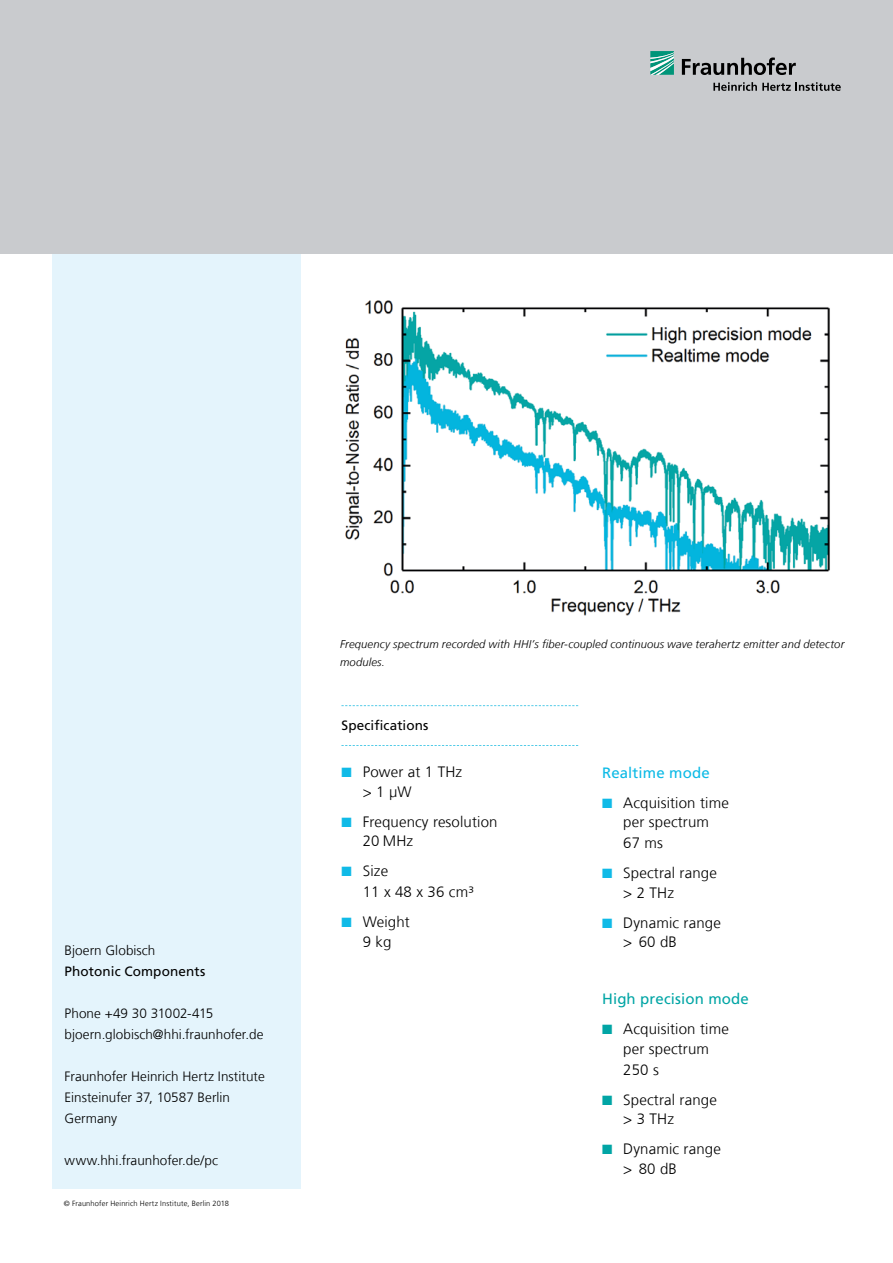
<style>
.page{position:relative;width:893px;height:1263px;background:#fff}
.page>*{position:absolute;margin:0;border:0;box-sizing:border-box;transform-origin:0 0}
.t1{font:300 15px/30px "Frutiger LT Com";letter-spacing:.01em;color:#000}
.t2{font:15px "Frutiger LT Com";letter-spacing:.01em;color:#01a5a5}
.t3{font:15px "Frutiger LT Com";letter-spacing:.01em;color:#0cbae6}
.t4{font:300 13.5px/21px "Frutiger LT Com";color:#000}
.t5{font:13.5px "Frutiger LT Com";letter-spacing:.01em;color:#000}
.t6{font:13.5px "Zapf Dingbats ITC";color:#10bae7}
.t7{font:13.5px "Zapf Dingbats ITC";color:#01a5a5}
.t8{font:italic 300 11.25px/18px "Frutiger LT Com";letter-spacing:.01em;color:#000}
.t9{font:300 7.5px "Frutiger LT Com";letter-spacing:.02em;color:#000}
</style>
<div class="page">
<div style="left:52px;top:0;width:249px;height:1188px;background:#e4f4fc"></div>
<div style="left:0;top:0;width:893px;height:254px;background:#c9cbce"></div>
<img style="left:345px;top:300px;width:485px;height:316px">
<svg style="left:341px;top:705px;width:237px;height:1px"></svg>
<svg style="left:341px;top:745px;width:237px;height:1px"></svg>
<svg style="left:650px;top:51px;width:24px;height:24px"></svg>
<svg style="left:682px;top:57px;width:114px;height:18px"></svg>
<svg style="left:713px;top:82px;width:128px;height:9px"></svg>
<p class="t4" style="left:65px;top:940px;width:92px">Bjoern Globisch</p>
<p class="t5" style="left:65px;top:963px;width:142px">Photonic Components</p>
<p class="t4" style="left:65px;top:1003px;width:200px">Phone +49 30 31002-415 bjoern.globisch@hhi.fraunhofer.de</p>
<p class="t4" style="left:65px;top:1066px;width:202px">Fraunhofer Heinrich Hertz Institute<br>Einsteinufer 37, 10587 Berlin<br>Germany</p>
<p class="t4" style="left:65px;top:1150px;width:155px">www.hhi.fraunhofer.de/pc</p>
<p class="t9" style="left:64px;top:1199px;width:167px">© Fraunhofer Heinrich Hertz Institute, Berlin 2018</p>
<p class="t8" style="left:340px;top:635px;width:506px">Frequency spectrum recorded with HHI fis’ ber-coupled continuous wave terahertz emitter and detector modules.</p>
<p class="t5" style="left:341px;top:718px;width:89px">Specifications</p>
<p class="t1" style="left:363px;top:757px;width:101px">Power at 1 THz</p>
<p class="t6" style="left:341px;top:766px;width:12px">■</p>
<p class="t6" style="left:341px;top:816px;width:12px">■</p>
<p class="t6" style="left:341px;top:865px;width:12px">■</p>
<p class="t6" style="left:341px;top:916px;width:12px">■</p>
<p class="t1" style="left:363px;top:777px;width:136px">&gt;1µW<br>Frequency resolution</p>
<p class="t1" style="left:363px;top:826px;width:52px">20 MHz<br>Size</p>
<p class="t1" style="left:363px;top:877px;width:113px">11 x 48 x 36 cm³<br>Weight</p>
<p class="t1" style="left:363px;top:927px;width:30px">9kg</p>
<p class="t3" style="left:602px;top:763px;width:109px">Realtime mode</p>
<p class="t1" style="left:623px;top:787px;width:107px">Acquisition time</p>
<p class="t6" style="left:602px;top:796px;width:12px">■</p>
<p class="t6" style="left:602px;top:867px;width:12px">■</p>
<p class="t6" style="left:602px;top:916px;width:12px">■</p>
<p class="t1" style="left:623px;top:811px;width:87px;line-height:21px">per spectrum<br>67 ms</p>
<p class="t1" style="left:623px;top:858px;width:95px">Spectral range</p>
<p class="t1" style="left:623px;top:877px;width:99px">&gt; 2 THz<br>Dynamic range</p>
<p class="t1" style="left:623px;top:927px;width:55px">&gt; 60 dB</p>
<p class="t2" style="left:602px;top:990px;width:148px">High precision mode</p>
<p class="t1" style="left:623px;top:1014px;width:107px">Acquisition time</p>
<p class="t7" style="left:602px;top:1023px;width:12px">■</p>
<p class="t7" style="left:602px;top:1093px;width:12px">■</p>
<p class="t7" style="left:602px;top:1143px;width:12px">■</p>
<p class="t1" style="left:623px;top:1038px;width:87px;line-height:21px">per spectrum<br>250 s</p>
<p class="t1" style="left:623px;top:1084px;width:95px">Spectral range</p>
<p class="t1" style="left:623px;top:1104px;width:99px">&gt; 3 THz<br>Dynamic range</p>
<p class="t1" style="left:623px;top:1153px;width:55px">&gt; 80 dB</p>
</div>
